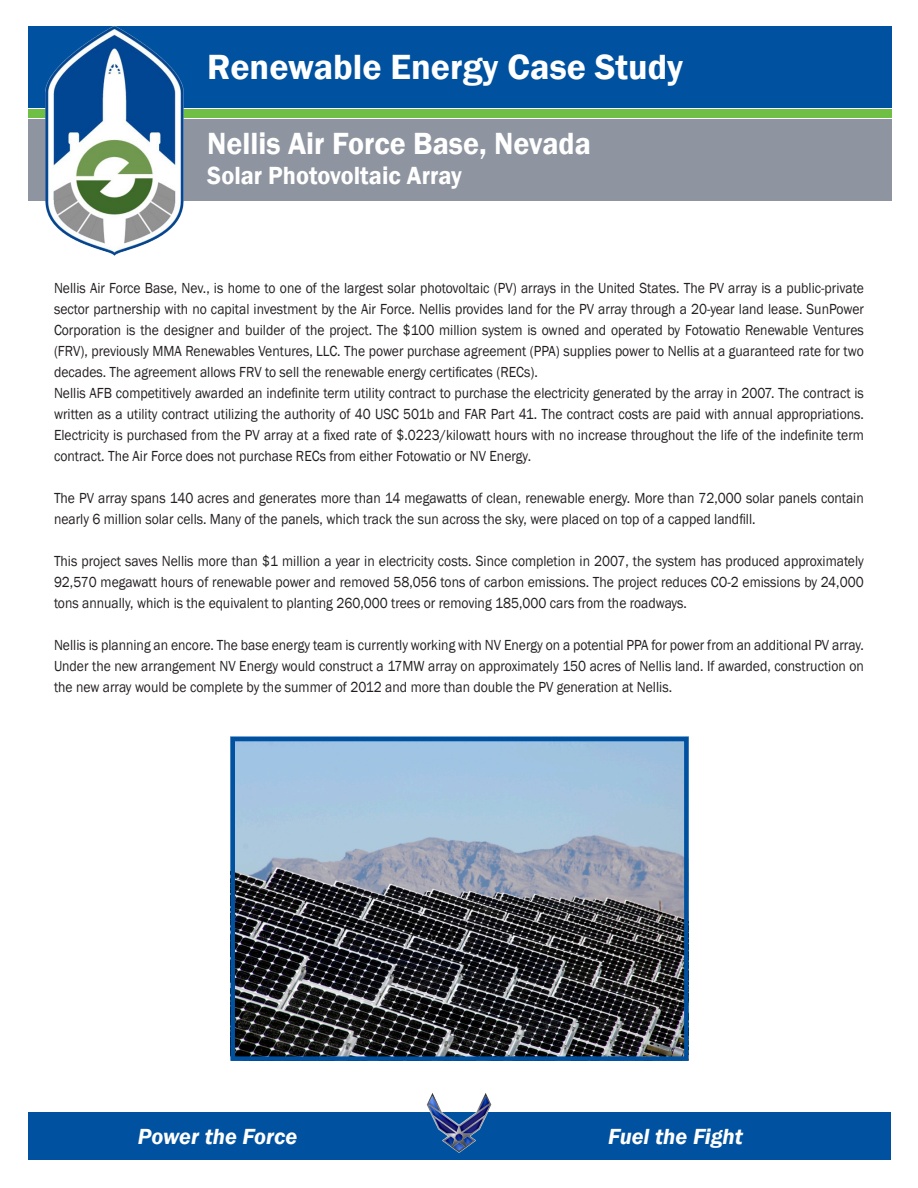
<style>
.page{position:relative;width:918px;height:1188px;background:#fff}
.page>*{position:absolute;margin:0;border:0;box-sizing:border-box;transform-origin:0 0}
.t1{font:600 36px "Franklin Gothic";color:#fff}
.t2{font:600 31.5px "Franklin Gothic";color:#fff;scale:.95 1}
.t3{font:600 25.5px "Franklin Gothic";color:#fff;scale:.95 1}
.t4{font:italic 600 22.5px "Franklin Gothic";color:#fff}
.t5{font:15px/21px "Franklin Gothic";color:#231f20;text-align:justify;scale:.91 1}
</style>
<div class="page">
<div style="left:28px;top:26px;width:863px;height:81px;background:#00519f"></div>
<div style="left:28px;top:119px;width:863px;height:82px;background:#8e95a0"></div>
<div style="left:28px;top:109px;width:863px;height:8px;background:#6fbf44"></div>
<img style="left:45px;top:26px;width:138px;height:229px">
<div style="left:28px;top:1113px;width:863px;height:47px;background:#00519f"></div>
<img style="left:425px;top:1093px;width:67px;height:60px">
<img style="left:235px;top:742px;width:449px;height:314px">
<div style="left:230px;top:737px;width:459px;height:324px;border:4px solid #00519f"></div>
<p class="t1" style="left:207px;top:45px;width:477px">Renewable Energy Case Study</p>
<p class="t2" style="left:207px;top:124px;width:405px">Nellis Air Force Base, Nevada</p>
<p class="t3" style="left:207px;top:160px;width:270px">Solar Photovoltaic Array</p>
<p class="t5" style="left:54px;top:278px;width:892px">Nellis Air Force Base, Nev., is home to one of the largest solar photovoltaic (PV) arrays in the United States. The PV array is a public-private sector partnership with no capital investment by the Air Force. Nellis provides land for the PV array through a 20-year land lease. SunPower Corporation is the designer and builder of the project. The $100 million system is owned and operated by Fotowatio Renewable Ventures (FRV), previously MMA Renewables Ventures, LLC. The power purchase agreement (PPA) supplies power to Nellis at a guaranteed rate for two decades. The agreement allows FRV to sell the renewable energy certificates (RECs).</p>
<p class="t5" style="left:54px;top:383px;width:892px">Nellis AFB competitively awarded an indefinite term utility contract to purchase the electricity generated by the array in 2007. The contract is written as a utility contract utilizing the authority of 40 USC 501b and FAR Part 41. The contract costs are paid with annual appropriations.<br>Electricity is purchased from the PV array at a fixed rate of $.0223/kilowatt hours with no increase throughout the life of the indefinite term contract. The Air Force does not purchase RECs from either Fotowatio or NV Energy.</p>
<p class="t5" style="left:54px;top:488px;width:891px">The PV array spans 140 acres and generates more than 14 megawatts of clean, renewable energy. More than 72,000 solar panels contain nearly 6 million solar cells. Many of the panels, which track the sun across the sky, were placed on top of a capped landfill.</p>
<p class="t5" style="left:54px;top:551px;width:891px">This project saves Nellis more than $1 million a year in electricity costs. Since completion in 2007, the system has produced approximately 92,570 megawatt hours of renewable power and removed 58,056 tons of carbon emissions. The project reduces CO-2 emissions by 24,000 tons annually, which is the equivalent to planting 260,000 trees or removing 185,000 cars from the roadways.</p>
<p class="t5" style="left:54px;top:635px;width:892px">Nellis is planning an encore. The base energy team is currently working with NV Energy on a potential PPA for power from an additional PV array.<br>Under the new arrangement NV Energy would construct a 17MW array on approximately 150 acres of Nellis land. If awarded, construction on the new array would be complete by the summer of 2012 and more than double the PV generation at Nellis.</p>
<p class="t4" style="left:138px;top:1122px;width:161px">Power the Force</p>
<p class="t4" style="left:608px;top:1122px;width:136px">Fuel the Fight</p>
</div>
